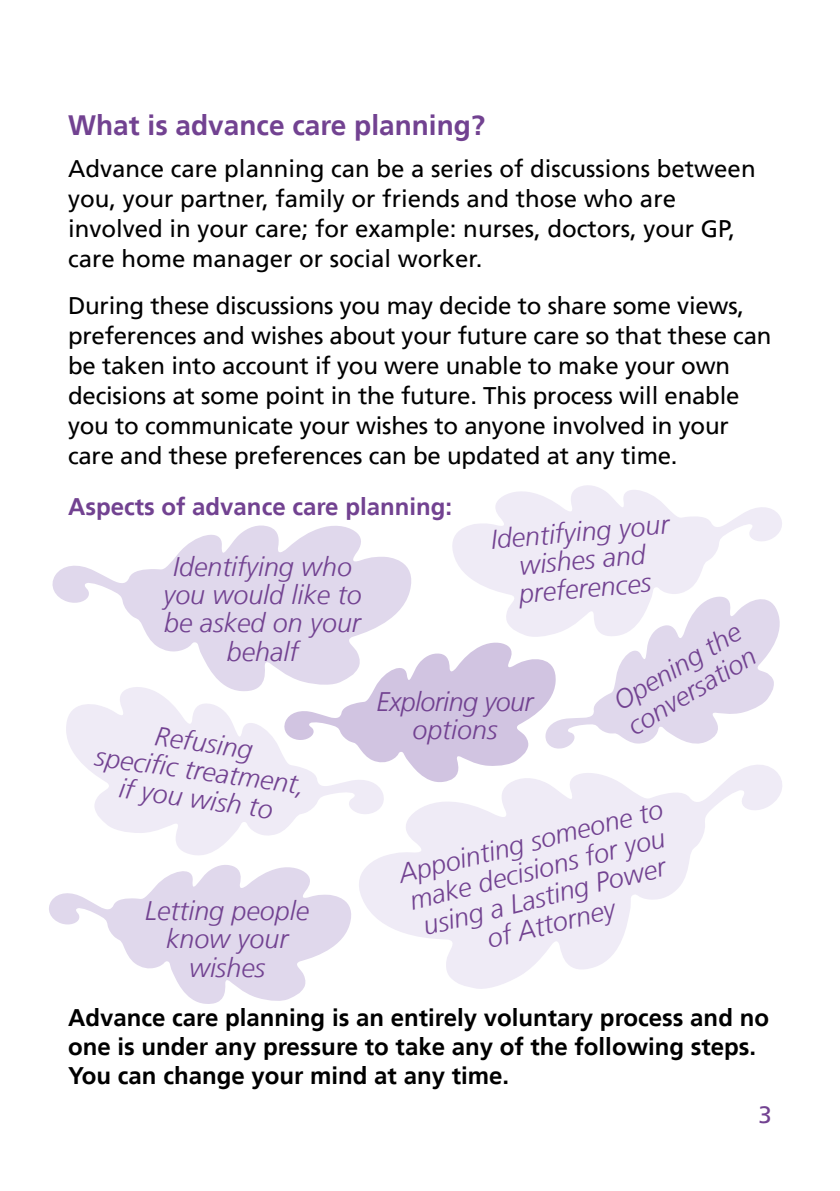
<style>
.page{position:relative;width:840px;height:1191px;background:#fff}
.page>*{position:absolute;margin:0;border:0;box-sizing:border-box;transform-origin:0 0}
.Main_Headings{font:700 28px "Frutiger LT";color:#724291}
.Body_Text{font:italic 300 26.8px/28.2px "Frutiger LT";color:#724291;text-align:center}
.Body_Text-2{font:italic 300 26.8px/28.2px "Frutiger LT";letter-spacing:-.02em;color:#724291;text-align:center}
.Body_Text-3{font:24px/30px "Frutiger LT";letter-spacing:-.01em;color:#000}
.Body_Text-4{font:700 24px/28.8px "Frutiger LT";color:#000}
.Sub_Heading{font:700 24px "Frutiger LT";color:#724291}
.t1{font:24px "Frutiger LT";color:#724291}
</style>
<div class="page">
<svg style="left:52px;top:525px;width:359px;height:160px;fill:#e0d8ec"></svg>
<svg style="left:452px;top:485px;width:330px;height:106px;fill:#efebf6"></svg>
<svg style="left:66px;top:685px;width:278px;height:170px;fill:#efebf6"></svg>
<svg style="left:344px;top:784px;width:438px;height:205px;fill:#efebf6"></svg>
<svg style="left:281px;top:591px;width:501px;height:193px"></svg>
<svg style="left:49px;top:863px;width:308px;height:141px;fill:#e0d8ec"></svg>
<p class="Main_Headings" style="left:68px;top:109px;width:418px">What is advance care planning?</p>
<p class="Body_Text-3" style="left:68px;top:153px;width:688px">Advance care planning can be a series of discussions between you, your partner, family or friends and those who are involved in your care; for example: nurses, doctors, your GP, care home manager or social worker.</p>
<p class="Body_Text-3" style="left:68px;top:290px;width:704px">During these discussions you may decide to share some views, preferences and wishes about your future care so that these can be taken into account if you were unable to make your own decisions at some point in the future. This process will enable you to communicate your wishes to anyone involved in your care and these preferences can be updated at any time.</p>
<p class="Sub_Heading" style="left:68px;top:493px;width:385px">Aspects of advance care planning:</p>
<p class="Body_Text" style="left:489px;top:526px;width:180px;rotate:-5deg">Identifying your wishes and preferences</p>
<p class="Body_Text" style="left:163px;top:553px;width:199px">Identifying who you would like to be asked on your behalf</p>
<p class="Body_Text" style="left:608px;top:691px;width:146px;text-align:left;rotate:-31deg">Opening the conversation</p>
<p class="Body_Text-2" style="left:376px;top:688px;width:158px">Exploring your options</p>
<p class="Body_Text" style="left:101px;top:714px;width:213px;rotate:8deg">Refusing<br>specific treatment, if you wish to</p>
<p class="Body_Text" style="left:395px;top:861px;width:272px;rotate:-14deg">Appointing someone to make decisions for you using a Lasting Power of Attorney</p>
<p class="Body_Text" style="left:145px;top:897px;width:165px">Letting people know your wishes</p>
<p class="Body_Text-4" style="left:68px;top:1003px;width:702px">Advance care planning is an entirely voluntary process and no one is under any pressure to take any of the following steps.<br>You can change your mind at any time.</p>
<p class="t1" style="left:758px;top:1101px;width:15px">3</p>
</div>
